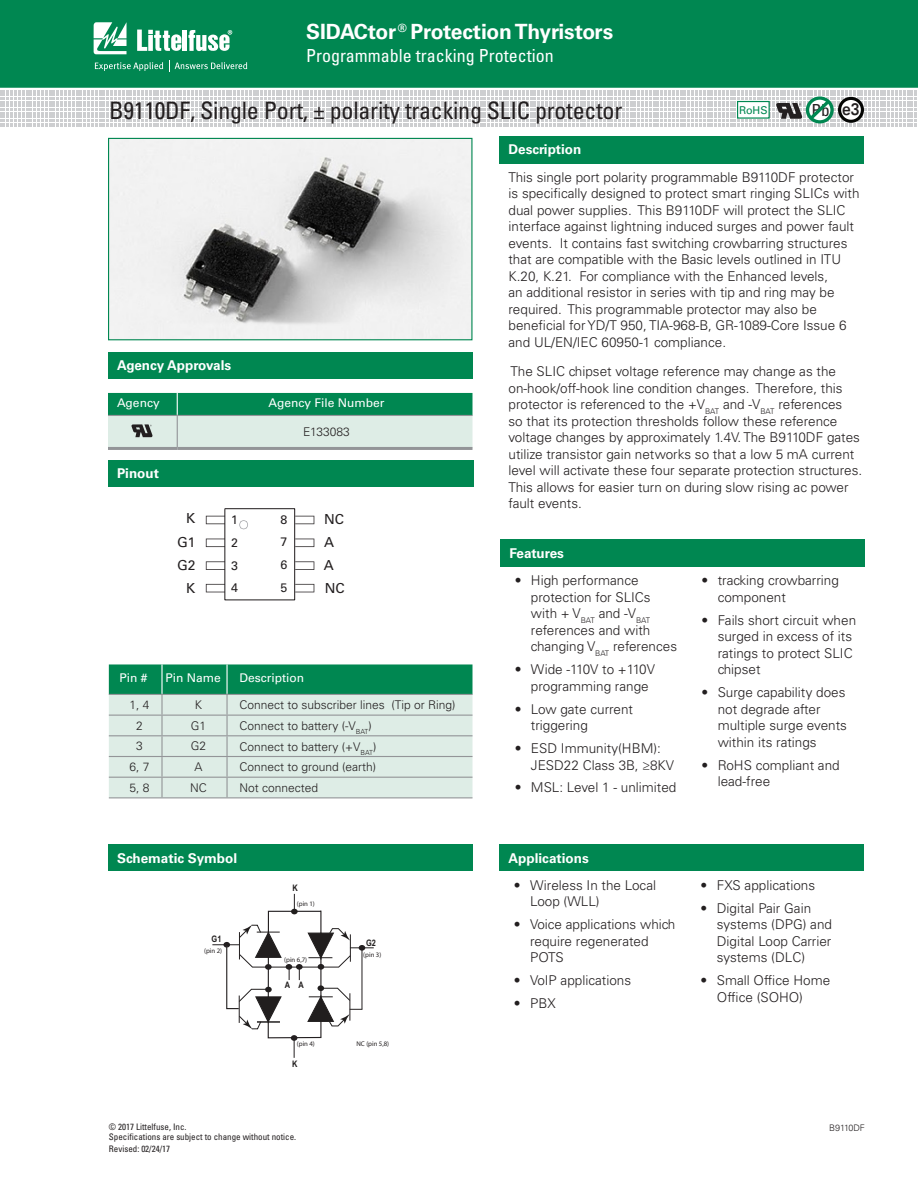
<style>
.page{position:relative;width:918px;height:1188px;background:#fff}
.page>*{position:absolute;margin:0;border:0;box-sizing:border-box;transform-origin:0 0}
.t1{font:condensed 24px "Univers LT Std";letter-spacing:-.01em;color:#231f20}
.t2{font:700 21px "Univers LT Std";letter-spacing:-.015em;color:#fff}
.t3{font:condensed 18px "Univers LT Std";color:#fff}
.t4{font:condensed 16.65px "Univers LT Std";color:#231f20}
.t5{font:13.8px/23.1px "Univers LT Std";letter-spacing:-.005em;color:#231f20}
.t6{font:300 13.5px/16.5px "Univers LT Std";color:#231f20}
.t7{font:700 13.5px "Univers LT Std";color:#fff}
.t8{font:12.3px/22.6px "Univers LT Std";color:#231f20;text-align:justify}
.t9{font:300 12px "Univers LT Std";color:#231f20}
.t10{font:12px "Univers LT Std";color:#fff}
.t11{font:10.8px "Univers LT Std";color:#008751}
.t12{font:condensed 9px/10.5px "Univers LT Std";color:#231f20}
.t13{font:700 9px "Arial Narrow";color:#211e1e}
.t14{font:300 9px "Univers LT Std";color:#231f20}
.t15{font:6.75px "Myriad Pro";color:#231f20}
.s1{font-weight:700;font-stretch:expanded;font-size:16.8px}
</style>
<div class="page">
<div style="left:0;top:0;width:918px;height:88px;background:#008751"></div>
<svg style="left:94px;top:22px;width:33px;height:32px"></svg>
<hr style="left:183px;top:30px;width:4px;height:21px;background:#fff">
<svg style="left:188px;top:30px;width:44px;height:21px"></svg>
<svg style="left:137px;top:30px;width:44px;height:21px"></svg>
<svg style="left:95px;top:62px;width:68px;height:9px"></svg>
<svg style="left:169px;top:61px;width:78px;height:11px"></svg>
<div style="left:108px;top:460px;width:365px;height:27px;background:#008751"></div>
<div style="left:108px;top:352px;width:364px;height:27px;background:#008751"></div>
<hr style="left:177px;top:415px;width:296px;height:1px;background:#939598">
<hr style="left:108px;top:447px;width:69px;height:3px;background:#939598">
<hr style="left:177px;top:447px;width:296px;height:3px;background:#939598">
<div style="left:108px;top:844px;width:364px;height:27px;background:#008751"></div>
<svg style="left:212px;top:894px;width:162px;height:164px"></svg>
<svg style="left:206px;top:508px;width:108px;height:93px"></svg>
<svg style="left:108px;top:393px;width:364px;height:55px;background:#81bfa5"></svg>
<svg style="left:0;top:90px;width:917px;height:35px"></svg>
<div style="left:500px;top:136px;width:364px;height:27px;background:#008751"></div>
<div style="left:500px;top:540px;width:365px;height:27px;background:#008751"></div>
<div style="left:500px;top:844px;width:364px;height:27px;background:#008751"></div>
<hr style="left:227px;top:694px;width:246px;height:1px;background:#939598">
<hr style="left:227px;top:715px;width:246px;height:1px;background:#939598">
<hr style="left:227px;top:735px;width:246px;height:1px;background:#939598">
<hr style="left:227px;top:756px;width:246px;height:1px;background:#939598">
<hr style="left:227px;top:777px;width:246px;height:1px;background:#939598">
<hr style="left:227px;top:797px;width:246px;height:1px;background:#939598">
<svg style="left:109px;top:664px;width:363px;height:134px;background:#a9d2c1"></svg>
<hr style="left:109px;top:797px;width:53px;height:1px;background:#939598">
<img style="left:110px;top:140px;width:360px;height:198px">
<div style="left:108px;top:138px;width:364px;height:202px;border:1px solid #008751"></div>
<h2 class="t2" style="left:306px;top:19px;width:309px">SIDACtor <sup>®</sup> Protection Thyristors</h2>
<h3 class="t3" style="left:306px;top:45px;width:249px">Programmable tracking Protection</h3>
<h1 class="t1" style="left:109px;top:95px;width:515px">B9110DF, Single Port, ± polarity tracking SLIC protector</h1>
<p class="t7" style="left:508px;top:142px;width:74px">Description</p>
<p class="t11" style="left:739px;top:103px;width:30px">RoHS</p>
<p class="t4" style="left:812px;top:99px;width:50px">Pb <span class="s1">e3</span></p>
<p class="t7" style="left:117px;top:358px;width:116px">Agency Approvals</p>
<p class="t10" style="left:117px;top:396px;width:44px">Agency</p>
<p class="t10" style="left:268px;top:396px;width:118px">Agency File Number</p>
<p class="t9" style="left:303px;top:425px;width:48px">E133083</p>
<p class="t7" style="left:117px;top:466px;width:43px">Pinout</p>
<p class="t6" style="left:508px;top:169px;width:353px">This single port polarity programmable B9110DF protector is specifically designed to protect smart ringing SLICs with dual power supplies. This B9110DF will protect the SLIC interface against lightning induced surges and power fault events. It contains fast switching crowbarring structures that are compatible with the Basic levels outlined in ITU K.20, K.21. For compliance with the Enhanced levels,<br>an additional resistor in series with tip and ring may be required. This programmable protector may also be beneficial for YD/T 950, TIA-968-B, GR-1089-Core Issue 6 and UL/EN/IEC 60950-1 compliance.</p>
<p class="t6" style="left:508px;top:363px;width:355px">The SLIC chipset voltage reference may change as the on-hook/off-hook line condition changes. Therefore, this protector is referenced to the +V<sub>BAT</sub> and -V<sub>BAT</sub> references<br>so that its protection thresholds follow these reference voltage changes by approximately 1.4V. The B9110DF gates utilize transistor gain networks so that a low 5 mA current level will activate these four separate protection structures.<br>This allows for easier turn on during slow rising ac power fault events.</p>
<p class="t5" style="left:186px;top:507px;width:11px">K</p>
<p class="t5" style="left:324px;top:507px;width:22px">NC<br>A<br>A<br>NC</p>
<p class="t8" style="left:281px;top:508px;width:8px">8</p>
<p class="t8" style="left:231px;top:508px;width:8px">1<br>2<br>3<br>4</p>
<p class="t5" style="left:177px;top:530px;width:20px">G1</p>
<p class="t8" style="left:281px;top:531px;width:8px">7</p>
<p class="t7" style="left:509px;top:545px;width:56px">Features</p>
<p class="t6" style="left:531px;top:572px;width:148px;text-indent:-16px">• High performance protection for SLICs with + V<sub>BAT</sub> and -V<sub>BAT </sub>references and with changing V<sub>BAT</sub> references</p>
<p class="t6" style="left:531px;top:661px;width:126px;text-indent:-16px">• Wide -110V to +110V programming range</p>
<p class="t6" style="left:531px;top:701px;width:104px;text-indent:-16px">• Low gate current triggering</p>
<p class="t6" style="left:531px;top:740px;width:145px;text-indent:-16px">• ESD Immunity(HBM):<br>JESD22 Class 3B, ≥8KV</p>
<p class="t6" style="left:515px;top:779px;width:163px">• MSL: Level 1 - unlimited</p>
<p class="t5" style="left:177px;top:553px;width:20px">G2</p>
<p class="t8" style="left:281px;top:554px;width:8px">6</p>
<p class="t5" style="left:186px;top:577px;width:11px">K</p>
<p class="t5" style="left:531px;top:577px;width:11px">K</p>
<p class="t8" style="left:281px;top:576px;width:8px">5</p>
<p class="t10" style="left:119px;top:671px;width:30px">Pin #</p>
<p class="t10" style="left:165px;top:671px;width:57px">Pin Name</p>
<p class="t10" style="left:239px;top:671px;width:66px">Description</p>
<p class="t9" style="left:129px;top:698px;width:22px">1, 4</p>
<p class="t9" style="left:195px;top:698px;width:9px">K</p>
<p class="t9" style="left:239px;top:698px;width:218px">Connect to subscriber lines (Tip or Ring)</p>
<p class="t9" style="left:136px;top:718px;width:8px">2</p>
<p class="t9" style="left:191px;top:718px;width:17px">G1</p>
<p class="t9" style="left:239px;top:718px;width:134px">Connect to battery (-V<sub>BAT</sub>)</p>
<p class="t9" style="left:136px;top:739px;width:8px">3</p>
<p class="t9" style="left:191px;top:739px;width:17px">G2</p>
<p class="t9" style="left:239px;top:739px;width:139px">Connect to battery (+V<sub>BAT</sub>)</p>
<p class="t9" style="left:129px;top:760px;width:22px">6, 7</p>
<p class="t9" style="left:195px;top:760px;width:10px">A</p>
<p class="t9" style="left:239px;top:760px;width:138px">Connect to ground (earth)</p>
<p class="t9" style="left:129px;top:780px;width:22px">5, 8</p>
<p class="t9" style="left:190px;top:780px;width:18px">NC</p>
<p class="t9" style="left:239px;top:780px;width:80px">Not connected</p>
<p class="t7" style="left:117px;top:850px;width:122px">Schematic Symbol</p>
<p class="t13" style="left:212px;top:932px;width:11px">G1</p>
<p class="t15" style="left:204px;top:947px;width:20px">(pin 2)</p>
<p class="t13" style="left:293px;top:881px;width:7px">K</p>
<p class="t15" style="left:297px;top:899px;width:20px">(pin 1)</p>
<p class="t15" style="left:284px;top:955px;width:24px">(pin 6,7)</p>
<p class="t13" style="left:285px;top:978px;width:20px">A A</p>
<p class="t13" style="left:366px;top:936px;width:11px">G2</p>
<p class="t15" style="left:363px;top:950px;width:20px">(pin 3)</p>
<p class="t15" style="left:297px;top:1040px;width:20px">(pin 4)</p>
<p class="t15" style="left:357px;top:1040px;width:34px">NC (pin 5,8)</p>
<p class="t13" style="left:292px;top:1057px;width:7px">K</p>
<p class="t12" style="left:109px;top:1121px;width:189px">© 2017 Littelfuse, Inc.<br>Specifications are subject to change without notice.</p>
<p class="t12" style="left:109px;top:1143px;width:63px">Revised: 02/24/17</p>
<p class="t7" style="left:508px;top:850px;width:82px">Applications</p>
<p class="t6" style="left:530px;top:877px;width:128px;text-indent:-16px">• Wireless In the Local<br>Loop (WLL)</p>
<p class="t6" style="left:530px;top:916px;width:147px;text-indent:-16px">• Voice applications which require regenerated<br>POTS</p>
<p class="t6" style="left:514px;top:972px;width:119px">• VoIP applications</p>
<p class="t6" style="left:514px;top:995px;width:43px">• PBX</p>
<p class="t6" style="left:718px;top:572px;width:123px;text-indent:-16px">• tracking crowbarring component</p>
<p class="t6" style="left:718px;top:612px;width:140px;text-indent:-16px">• Fails short circuit when surged in excess of its ratings to protect SLIC chipset</p>
<p class="t6" style="left:718px;top:684px;width:131px;text-indent:-16px">• Surge capability does not degrade after multiple surge events within its ratings</p>
<p class="t6" style="left:718px;top:757px;width:124px;text-indent:-16px">• RoHS compliant and lead-free</p>
<p class="t6" style="left:701px;top:877px;width:116px">• FXS applications</p>
<p class="t6" style="left:717px;top:900px;width:117px;text-indent:-16px">• Digital Pair Gain systems (DPG) and<br>Digital Loop Carrier systems (DLC)</p>
<p class="t6" style="left:717px;top:972px;width:115px;text-indent:-16px">• Small Office Home<br>Office (SOHO)</p>
<p class="t14" style="left:829px;top:1122px;width:37px">B9110DF</p>
</div>
